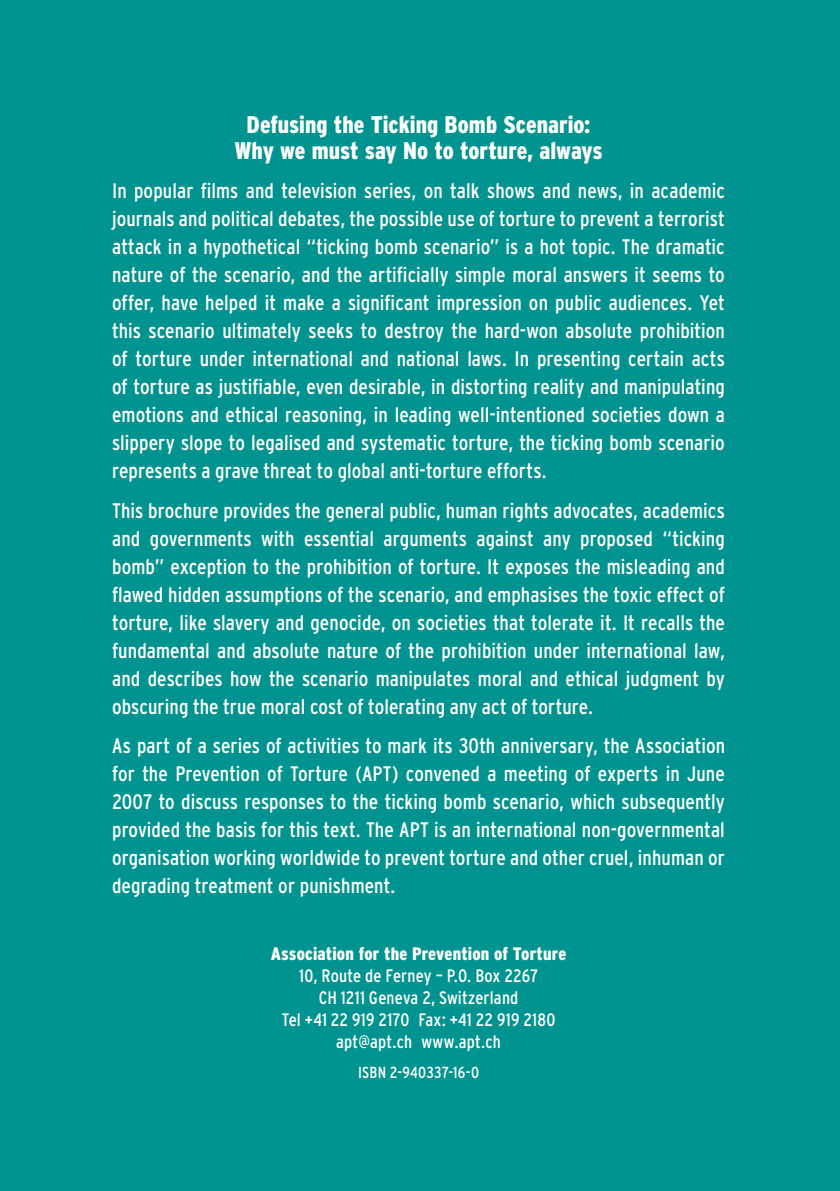
<style>
.page{position:relative;width:840px;height:1191px;background:#fff}
.page>*{position:absolute;margin:0;border:0;box-sizing:border-box;transform-origin:0 0}
.t1{font:900 condensed 24px/26px "Interstate";color:#fff;text-align:center}
.t2{font:condensed 21px/28px "Interstate";letter-spacing:.005em;color:#fff;text-align:justify}
.t3{font:condensed 18px/22px "Interstate";letter-spacing:.01em;color:#fff;text-align:center}
.t4{font:900 condensed 18px "Interstate";letter-spacing:.01em;color:#fff}
.t5{font:condensed 16px "Interstate";letter-spacing:.015em;color:#fff}
</style>
<div class="page">
<div style="left:0;top:0;width:839px;height:1191px;background:#00938f"></div>
<p class="t1" style="left:234px;top:111px;width:369px">Defusing the Ticking Bomb Scenario:<br>Why we must say No to torture, always</p>
<p class="t2" style="left:112px;top:177px;width:614px">In popular films and television series, on talk shows and news, in academic journals and political debates, the possible use of torture to prevent a terrorist attack in a hypothetical “ticking bomb scenario” is a hot topic. The dramatic nature of the scenario, and the artificially simple moral answers it seems to offer, have helped it make a significant impression on public audiences. Yet this scenario ultimately seeks to destroy the hard-won absolute prohibition of torture under international and national laws. In presenting certain acts of torture as justifiable, even desirable, in distorting reality and manipulating emotions and ethical reasoning, in leading well-intentioned societies down a slippery slope to legalised and systematic torture, the ticking bomb scenario represents a grave threat to global anti-torture efforts.</p>
<p class="t2" style="left:112px;top:496px;width:614px">This brochure provides the general public, human rights advocates, academics and governments with essential arguments against any proposed “ticking bomb” exception to the prohibition of torture. It exposes the misleading and flawed hidden assumptions of the scenario, and emphasises the toxic effect of torture, like slavery and genocide, on societies that tolerate it. It recalls the fundamental and absolute nature of the prohibition under international law, and describes how the scenario manipulates moral and ethical judgment by obscuring the true moral cost of tolerating any act of torture.</p>
<p class="t2" style="left:112px;top:731px;width:614px">As part of a series of activities to mark its 30th anniversary, the Association for the Prevention of Torture (APT) convened a meeting of experts in June 2007 to discuss responses to the ticking bomb scenario, which subsequently provided the basis for this text. The APT is an international non-governmental organisation working worldwide to prevent torture and other cruel, inhuman or degrading treatment or punishment.</p>
<p class="t4" style="left:270px;top:944px;width:297px">Association for the Prevention of Torture</p>
<p class="t3" style="left:281px;top:964px;width:275px">10, Route de Ferney – P.O. Box 2267<br>CH 1211 Geneva 2, Switzerland<br>Tel +41 22 919 2170 Fax: +41 22 919 2180 apt@apt.ch www.apt.ch</p>
<p class="t5" style="left:358px;top:1063px;width:122px">ISBN 2-940337-16-0</p>
</div>
